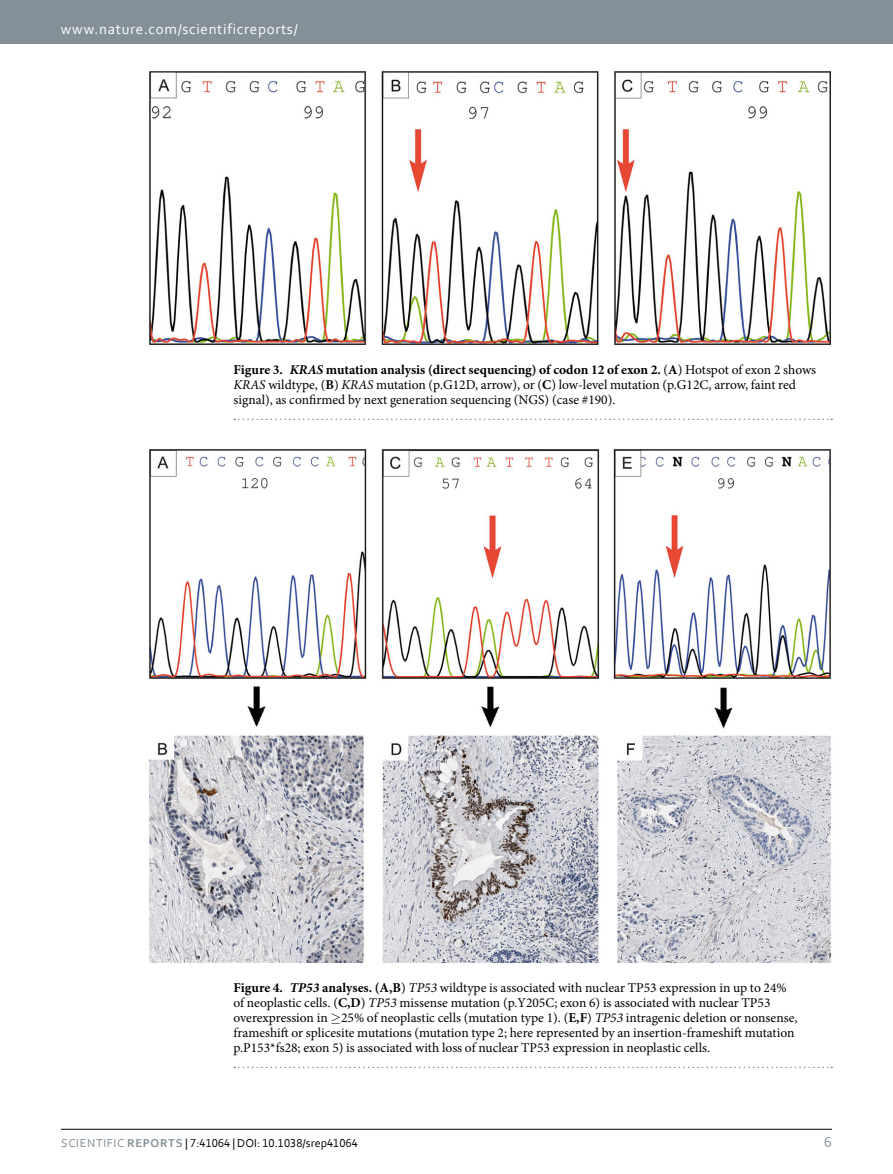
<style>
.page{position:relative;width:893px;height:1174px;background:#fff}
.page>*{position:absolute;margin:0;border:0;box-sizing:border-box;transform-origin:0 0}
.t1{font:15px "Corbel";letter-spacing:.045em;color:#fff}
.t2{font:15px "Corbel";color:#839097}
.t3{font:13.5px/15px "Minion Pro";color:#000}
.t4{font:12px "Corbel";color:#000}
.s1{font-weight:700}
.s2{font-weight:700;font-style:italic}
.s3{font-style:italic}
.s4{color:#839097}
.s5{font-weight:700;color:#839097}
</style>
<div class="page">
<div style="left:0;top:0;width:893px;height:43px;background:#839097"></div>
<hr style="left:61px;top:1129px;width:771px;height:1px;background:#000">
<img style="left:149px;top:71px;width:683px;height:275px">
<svg style="left:234px;top:418px;width:598px;height:2px"></svg>
<img style="left:149px;top:449px;width:683px;height:514px">
<svg style="left:234px;top:1066px;width:598px;height:2px"></svg>
<p class="t1" style="left:61px;top:19px;width:238px">www.nature.com/scientificreports/</p>
<p class="t3" style="left:233px;top:362px;width:584px"><span class="s1">Figure 3.</span> <span class="s2">KRAS</span> <span class="s1">mutation analysis (direct sequencing) of codon 12 of exon 2.</span> (<span class="s1">A</span>) Hotspot of exon 2 shows<br><span class="s3">KRAS</span> wildtype, (<span class="s1">B</span>) <span class="s3">KRAS</span> mutation (p.G12D, arrow), or (<span class="s1">C</span>) low-level mutation (p.G12C, arrow, faint red signal), as confirmed by next generation sequencing (NGS) (case #190).</p>
<p class="t3" style="left:233px;top:980px;width:565px"><span class="s1">Figure 4.</span> <span class="s2">TP53</span> <span class="s1">analyses. (A,B</span>) <span class="s3">TP53</span> wildtype is associated with nuclear TP53 expression in up to 24% of neoplastic cells. (<span class="s1">C,D</span>) <span class="s3">TP53</span> missense mutation (p.Y205C; exon 6) is associated with nuclear TP53 overexpression in ≥25% of neoplastic cells (mutation type 1). (<span class="s1">E,F</span>) <span class="s3">TP53</span> intragenic deletion or nonsense, frameshift or splicesite mutations (mutation type 2; here represented by an insertion-frameshift mutation p.P153*fs28; exon 5) is associated with loss of nuclear TP53 expression in neoplastic cells.</p>
<p class="t4" style="left:61px;top:1135px;width:298px"><span class="s4">Scientific</span> <span class="s5">REPORTS</span> | 7:41064 | DOI: 10.1038/srep41064</p>
<p class="t2" style="left:824px;top:1132px;width:9px">6</p>
</div>
